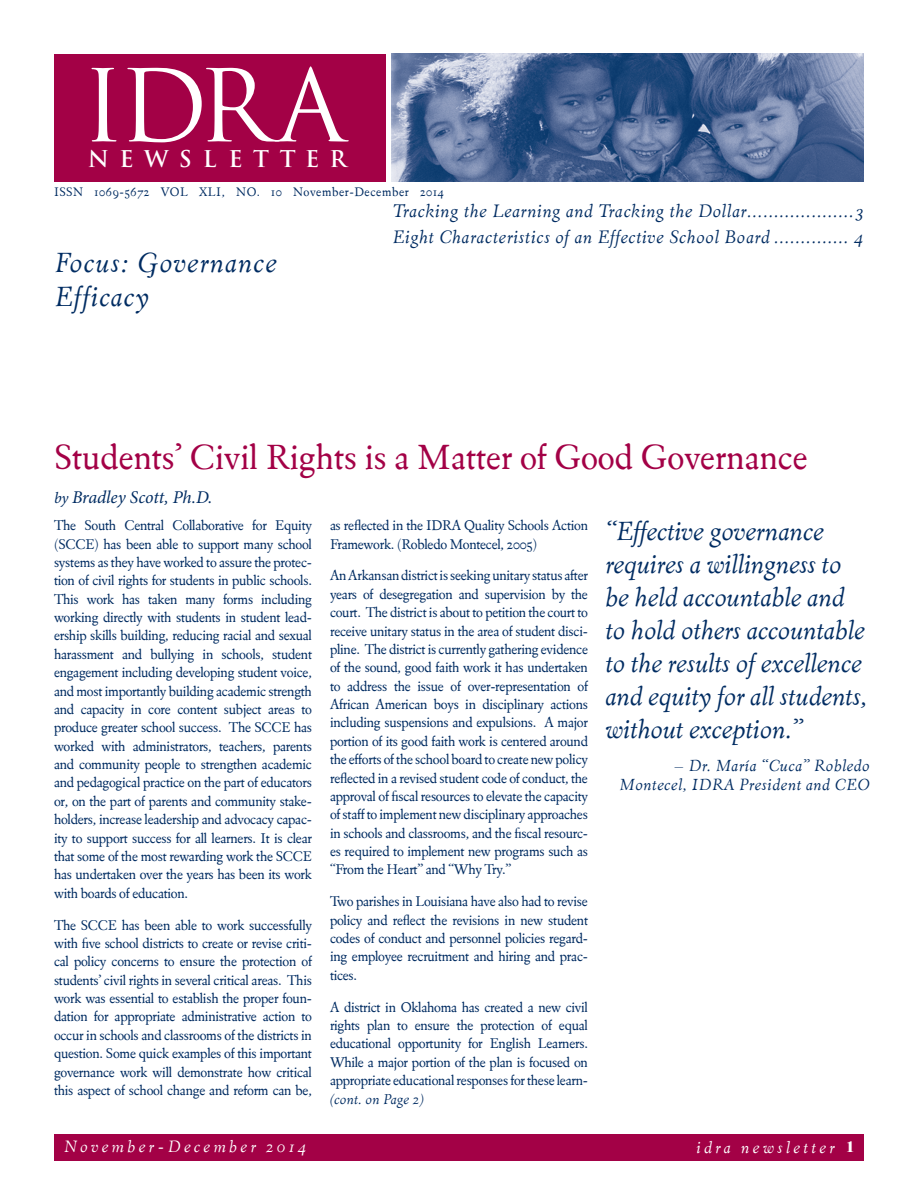
<style>
.page{position:relative;width:918px;height:1188px;background:#fff}
.page>*{position:absolute;margin:0;border:0;box-sizing:border-box;transform-origin:0 0}
.t1{font:97.5px "Trajan Pro";color:#fff}
.t2{font:36px "Eldorado Text";color:#a30146}
.t3{font:italic 28.5px "Eldorado Text";letter-spacing:.04em;color:#002c62}
.quote{font:italic 27px/33px "Eldorado Text";color:#002c62}
.t4{font:700 22.5px "Trajan Pro";letter-spacing:.465em;color:#fff}
.t5{font:italic 18.6px "Eldorado Text";letter-spacing:.04em;color:#002c62}
.t6{font:italic 18px "Minion Pro";letter-spacing:-.005em;color:#002c62}
.t7{font:italic 16.8px "Eldorado Text";letter-spacing:.2em;color:#fff}
.quote-2{font:italic 16.5px/19.5px "Eldorado Text";letter-spacing:.04em;color:#002c62;text-align:right}
.t8{font:700 15px "Inflex MT Std";color:#fff}
.subhead{font:14.4px/18.5px "Eldorado Text";letter-spacing:-.02em;color:#002c62;text-align:justify}
.body{font:italic 14.4px "Eldorado Text";letter-spacing:.01em;color:#002c62}
.t9{font:12.75px "Eldorado Text";letter-spacing:.04em;color:#002c62}
.s1{font-size:15.75px}
</style>
<div class="page">
<div style="left:54px;top:1134px;width:810px;height:27px;background:#a30146"></div>
<div style="left:54px;top:54px;width:331px;height:128px;background:#a30146"></div>
<img style="left:391px;top:54px;width:473px;height:128px">
<p class="t1" style="left:81px;top:44px;width:265px">IDRA</p>
<p class="t4" style="left:88px;top:144px;width:260px">NEWSLETTER</p>
<p class="t9" style="left:54px;top:184px;width:392px">ISSN 1069-5672 VOL XLI, NO. 10 November-December 2014</p>
<p class="t5" style="left:393px;top:200px;width:473px">Tracking the Learning and Tracking the Dollar....................3</p>
<p class="t5" style="left:393px;top:226px;width:473px">Eight Characteristics of an Effective School Board .............. 4</p>
<p class="t3" style="left:55px;top:246px;width:224px">Focus: Governance</p>
<p class="t3" style="left:55px;top:280px;width:96px">Efficacy</p>
<p class="t2" style="left:54px;top:436px;width:755px">Students’ Civil Rights is a Matter of Good Governance</p>
<p class="t6" style="left:54px;top:485px;width:160px"><span class="s1">by</span> Bradley Scott, Ph.D.</p>
<p class="subhead" style="left:54px;top:516px;width:260px">The South Central Collaborative for Equity (SCCE) has been able to support many school systems as they have worked to assure the protec&shy;tion of civil rights for students in public schools.<br>This work has taken many forms including working directly with students in student lead&shy;ership skills building, reducing racial and sexual harassment and bullying in schools, student engagement including developing student voice, and most importantly building academic strength and capacity in core content subject areas to produce greater school success. The SCCE has worked with administrators, teachers, parents and community people to strengthen academic and pedagogical practice on the part of educators or, on the part of parents and community stake&shy;holders, increase leadership and advocacy capac&shy;ity to support success for all learners. It is clear that some of the most rewarding work the SCCE has undertaken over the years has been its work with boards of education.</p>
<p class="subhead" style="left:54px;top:916px;width:260px">The SCCE has been able to work successfully with five school districts to create or revise criti&shy;cal policy concerns to ensure the protection of students’ civil rights in several critical areas. This work was essential to establish the proper foun&shy;dation for appropriate administrative action to occur in schools and classrooms of the districts in question. Some quick examples of this important governance work will demonstrate how critical this aspect of school change and reform can be,</p>
<p class="subhead" style="left:330px;top:516px;width:260px">as reflected in the IDRA Quality Schools Action<br>Framework. (Robledo Montecel, 2005)</p>
<p class="subhead" style="left:330px;top:567px;width:260px">An Arkansan district is seeking unitary status after years of desegregation and supervision by the court. The district is about to petition the court to receive unitary status in the area of student disci&shy;pline. The district is currently gathering evidence of the sound, good faith work it has undertaken to address the issue of over-representation of African American boys in disciplinary actions including suspensions and expulsions. A major portion of its good faith work is centered around the efforts of the school board to create new policy reflected in a revised student code of conduct, the approval of fiscal resources to elevate the capacity of staff to implement new disciplinary approaches in schools and classrooms, and the fiscal resourc&shy;es required to implement new programs such as “From the Heart” and “Why Try.”</p>
<p class="subhead" style="left:330px;top:893px;width:260px">Two parishes in Louisiana have also had to revise policy and reflect the revisions in new student codes of conduct and personnel policies regard&shy;ing employee recruitment and hiring and prac&shy;tices.</p>
<p class="subhead" style="left:330px;top:998px;width:260px">A district in Oklahoma has created a new civil rights plan to ensure the protection of equal educational opportunity for English Learners.<br>While a major portion of the plan is focused on appropriate educational responses for these learn-</p>
<p class="body" style="left:330px;top:1091px;width:96px">(cont. on Page 2)</p>
<p class="quote" style="left:606px;top:515px;width:263px">“Effective governance requires a willingness to be held accountable and to hold others accountable to the results of excellence and equity for all students, without exception.”</p>
<p class="quote-2" style="left:620px;top:756px;width:252px">– Dr. María “Cuca” Robledo<br>Montecel, IDRA President and CEO</p>
<p class="t7" style="left:64px;top:1137px;width:244px">November-December 2014</p>
<p class="t7" style="left:697px;top:1138px;width:140px">idra newsletter</p>
<p class="t8" style="left:846px;top:1138px;width:9px">1</p>
</div>
